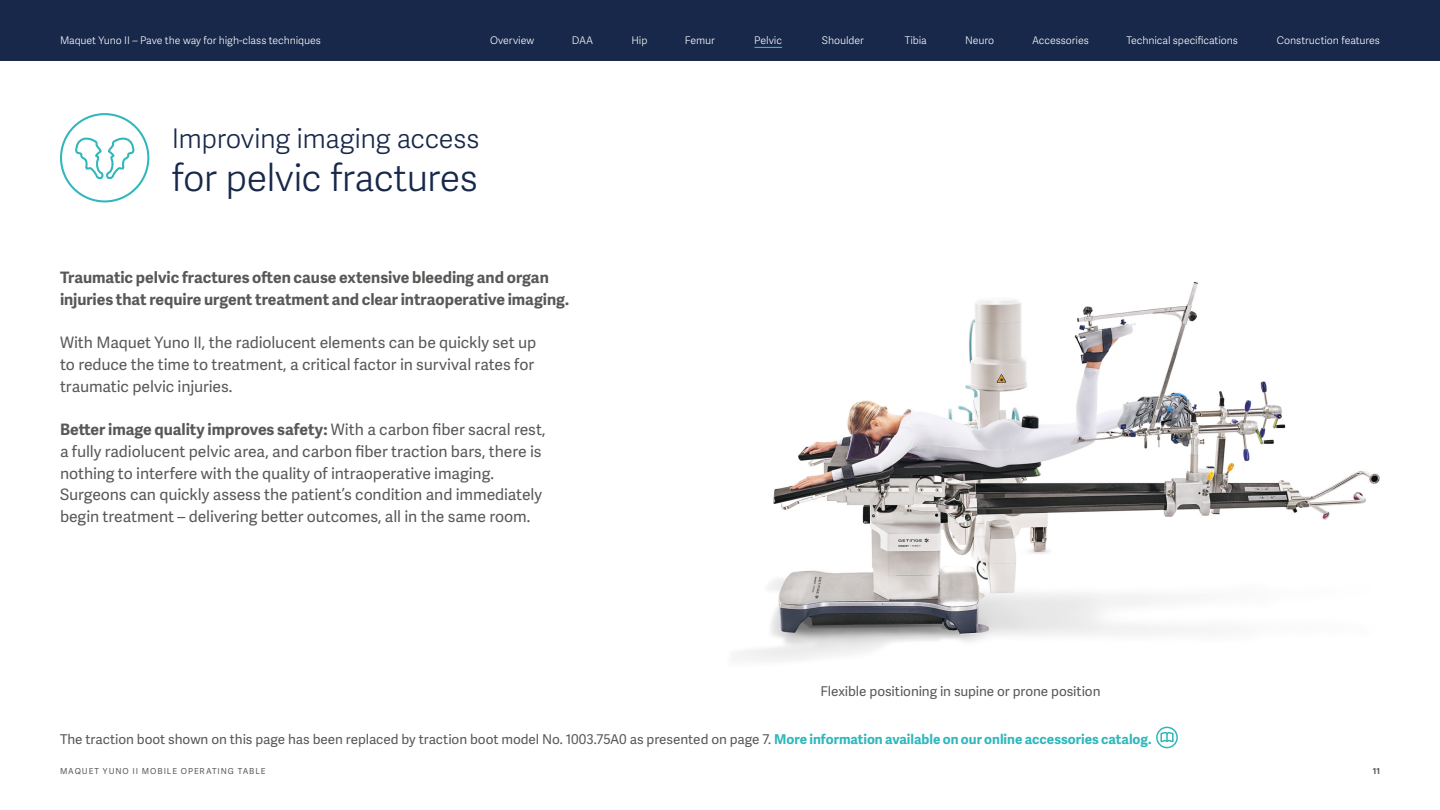
<style>
.page{position:relative;width:1440px;height:810px;background:#fff}
.page>*{position:absolute;margin:0;border:0;box-sizing:border-box;transform-origin:0 0}
.QSG_Heading_Adelle_S{font:300 37.5px "Adelle Sans";letter-spacing:-.015em;color:#18284a}
.QSG_Sub-heading_Adel{font:300 27px "Adelle Sans";letter-spacing:-.015em;color:#18284a}
.QSG_Body_copy_Adelle{font:15.75px/21.8px "Adelle Sans";letter-spacing:-.005em;color:#595857}
.QSG_Body_copy_Adelle-2{font:700 15.75px/21.8px "Adelle Sans";letter-spacing:-.005em;color:#595857}
.QSG_Caption_Adelle_S{font:13.5px "Adelle Sans";letter-spacing:-.005em;color:#595857}
.QSG_Navi_Pages_Adell{font:300 10.5px "Adelle Sans";letter-spacing:-.01em;color:#fff}
.t1{font:8.25px "Adelle Sans";letter-spacing:.11em;color:#595857}
.t2{font:700 8.25px "Adelle Sans";color:#595857}
.s1{font-weight:700}
.s2{font-weight:700;color:#30b7bc}
</style>
<div class="page">
<img style="left:738px;top:282px;width:642px;height:379px">
<div style="left:0;top:0;width:1440px;height:61px;background:#18284a"></div>
<div style="left:60px;top:113px;width:89px;height:89px;border:2px solid #30b7bc;border-radius:50%"></div>
<svg style="left:75px;top:137px;width:60px;height:42px"></svg>
<div style="left:1156px;top:727px;width:22px;height:21px;border:2px solid #30b7bc;border-radius:50%"></div>
<svg style="left:1160px;top:731px;width:14px;height:12px"></svg>
<svg style="left:754px;top:47px;width:28px;height:1px"></svg>
<p class="QSG_Navi_Pages_Adell" style="left:60px;top:34px;width:262px">Maquet Yuno II – Pave the way for high-class techniques</p>
<p class="QSG_Navi_Pages_Adell" style="left:490px;top:34px;width:46px">Overview</p>
<p class="QSG_Navi_Pages_Adell" style="left:572px;top:34px;width:23px">DAA</p>
<p class="QSG_Navi_Pages_Adell" style="left:632px;top:34px;width:17px">Hip</p>
<p class="QSG_Navi_Pages_Adell" style="left:685px;top:34px;width:31px">Femur</p>
<p class="QSG_Navi_Pages_Adell" style="left:754px;top:34px;width:29px">Pelvic</p>
<p class="QSG_Navi_Pages_Adell" style="left:822px;top:34px;width:43px">Shoulder</p>
<p class="QSG_Navi_Pages_Adell" style="left:905px;top:34px;width:24px">Tibia</p>
<p class="QSG_Navi_Pages_Adell" style="left:965px;top:34px;width:30px">Neuro</p>
<p class="QSG_Navi_Pages_Adell" style="left:1032px;top:34px;width:58px">Accessories</p>
<p class="QSG_Navi_Pages_Adell" style="left:1126px;top:34px;width:113px">Technical specifications</p>
<p class="QSG_Navi_Pages_Adell" style="left:1277px;top:34px;width:105px">Construction features</p>
<p class="QSG_Sub-heading_Adel" style="left:172px;top:123px;width:309px">Improving imaging access</p>
<p class="QSG_Heading_Adelle_S" style="left:172px;top:156px;width:307px">for pelvic fractures</p>
<p class="QSG_Body_copy_Adelle-2" style="left:60px;top:266px;width:510px">Traumatic pelvic fractures often cause extensive bleeding and organ injuries that require urgent treatment and clear intraoperative imaging.</p>
<p class="QSG_Body_copy_Adelle" style="left:60px;top:331px;width:478px">With Maquet Yuno II, the radiolucent elements can be quickly set up to reduce the time to treatment, a critical factor in survival rates for traumatic pelvic injuries.</p>
<p class="QSG_Body_copy_Adelle" style="left:60px;top:418px;width:487px"><span class="s1">Better image quality improves safety:</span> With a carbon fiber sacral rest, a fully radiolucent pelvic area, and carbon fiber traction bars, there is nothing to interfere with the quality of intraoperative imaging.<br>Surgeons can quickly assess the patient’s condition and immediately begin treatment – delivering better outcomes, all in the same room.</p>
<p class="QSG_Caption_Adelle_S" style="left:821px;top:682px;width:281px">Flexible positioning in supine or prone position</p>
<p class="QSG_Caption_Adelle_S" style="left:60px;top:729px;width:1093px">The traction boot shown on this page has been replaced by traction boot model No. 1003.75A0 as presented on page 7. <span class="s2">More information available on our online accessories catalog.</span></p>
<p class="t1" style="left:60px;top:765px;width:207px">MAQUET YUNO II MOBILE OPERATING TABLE</p>
<p class="t2" style="left:1373px;top:765px;width:9px">11</p>
</div>
